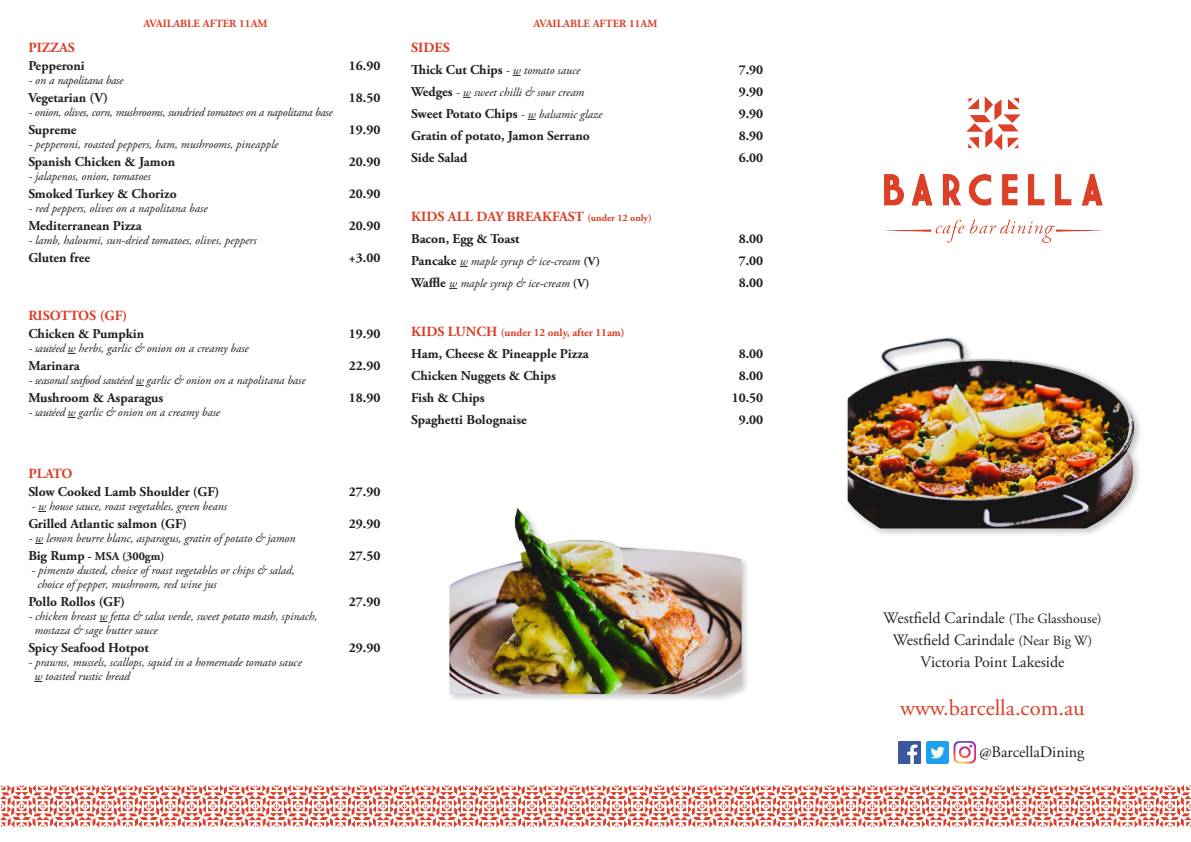
<style>
.page{position:relative;width:1191px;height:842px;background:#fff}
.page>*{position:absolute;margin:0;border:0;box-sizing:border-box;transform-origin:0 0}
.t1{font:22.6px "Adobe Garamond Pro";color:#db3f28}
.t2{font:16px/22px "Adobe Garamond Pro";color:#231f20;text-align:center}
.t3{font:700 14px "Adobe Garamond Pro";color:#db3f28}
.t4{font:700 13.5px "Adobe Garamond Pro";color:#231f20}
.t5{font:italic 12px/14px "Adobe Garamond Pro";color:#231f20}
.t6{font:italic 12px "Adobe Garamond Pro";letter-spacing:-.02em;color:#231f20}
.t7{font:700 11px "Adobe Garamond Pro";color:#db3f28}
.s1{font-weight:700;font-style:normal;font-size:13.5px}
.s2{font-weight:700;font-style:normal}
.s3{font-weight:400;font-style:italic;font-size:12px}
.s4{font-size:10px}
.s5{font-size:14px}
</style>
<div class="page">
<img style="left:884px;top:96px;width:218px;height:146px">
<svg style="left:0;top:785px;width:1191px;height:43px"></svg>
<div style="left:844px;top:335px;width:299px;height:202px;background:#231f20;opacity:.25"></div>
<img style="left:847px;top:337px;width:290px;height:191px">
<img style="left:899px;top:742px;width:22px;height:22px">
<img style="left:953px;top:742px;width:22px;height:22px">
<img style="left:926px;top:742px;width:22px;height:22px">
<div style="left:447px;top:506px;width:303px;height:197px;background:#231f20;opacity:.25"></div>
<img style="left:449px;top:508px;width:292px;height:186px">
<p class="t7" style="left:144px;top:17px;width:125px">AVAILABLE AFTER 11AM</p>
<p class="t3" style="left:28px;top:40px;width:48px">PIZZAS</p>
<p class="t4" style="left:28px;top:58px;width:58px">Pepperoni</p>
<p class="t4" style="left:349px;top:58px;width:33px">16.90</p>
<p class="t6" style="left:28px;top:73px;width:96px">- on a napolitana base</p>
<p class="t4" style="left:28px;top:90px;width:81px">Vegetarian (V)</p>
<p class="t4" style="left:349px;top:90px;width:33px">18.50</p>
<p class="t6" style="left:28px;top:105px;width:306px">- onion, olives, corn, mushrooms, sundried tomatoes on a napolitana base</p>
<p class="t4" style="left:28px;top:122px;width:50px">Supreme</p>
<p class="t4" style="left:349px;top:122px;width:33px">19.90</p>
<p class="t5" style="left:28px;top:138px;width:251px">- pepperoni, roasted peppers, ham, mushrooms, pineapple</p>
<p class="t4" style="left:28px;top:154px;width:148px">Spanish Chicken &amp; Jamon</p>
<p class="t4" style="left:349px;top:154px;width:33px">20.90</p>
<p class="t5" style="left:28px;top:170px;width:124px">- jalapenos, onion, tomatoes</p>
<p class="t4" style="left:28px;top:186px;width:150px">Smoked Turkey &amp; Chorizo</p>
<p class="t4" style="left:349px;top:186px;width:33px">20.90</p>
<p class="t5" style="left:28px;top:202px;width:181px">- red peppers, olives on a napolitana base</p>
<p class="t4" style="left:28px;top:218px;width:115px">Mediterranean Pizza</p>
<p class="t4" style="left:349px;top:218px;width:33px">20.90</p>
<p class="t5" style="left:28px;top:234px;width:230px">- lamb, haloumi, sun-dried tomatoes, olives, peppers</p>
<p class="t4" style="left:28px;top:250px;width:63px">Gluten free</p>
<p class="t4" style="left:349px;top:250px;width:33px">+3.00</p>
<p class="t3" style="left:28px;top:308px;width:100px">RISOTTOS (GF)</p>
<p class="t4" style="left:28px;top:326px;width:117px">Chicken &amp; Pumpkin</p>
<p class="t4" style="left:349px;top:326px;width:33px">19.90</p>
<p class="t5" style="left:28px;top:342px;width:222px">- sautéed w herbs, garlic &amp; onion on a creamy base</p>
<p class="t4" style="left:28px;top:358px;width:53px">Marinara</p>
<p class="t4" style="left:349px;top:358px;width:33px">22.90</p>
<p class="t5" style="left:28px;top:374px;width:279px">- seasonal seafood sautéed w garlic &amp; onion on a napolitana base</p>
<p class="t4" style="left:28px;top:390px;width:136px">Mushroom &amp; Asparagus</p>
<p class="t4" style="left:349px;top:390px;width:33px">18.90</p>
<p class="t5" style="left:28px;top:406px;width:193px">- sautéed w garlic &amp; onion on a creamy base</p>
<p class="t3" style="left:28px;top:466px;width:46px">PLATO</p>
<p class="t4" style="left:28px;top:484px;width:193px">Slow Cooked Lamb Shoulder (GF)</p>
<p class="t4" style="left:349px;top:484px;width:33px">27.90</p>
<p class="t5" style="left:31px;top:500px;width:197px">- w house sauce, roast vegetables, green beans</p>
<p class="t4" style="left:28px;top:516px;width:160px">Grilled Atlantic salmon (GF)</p>
<p class="t4" style="left:349px;top:516px;width:33px">29.90</p>
<p class="t5" style="left:28px;top:530px;width:269px;line-height:18px">- w lemon beurre blanc, asparagus, gratin of potato &amp; jamon<br><span class="s1">Big Rump</span> <span class="s2">- MSA (300gm)</span></p>
<p class="t4" style="left:349px;top:548px;width:33px">27.50</p>
<p class="t5" style="left:37px;top:564px;width:259px;text-indent:-6px">- pimento dusted, choice of roast vegetables or chips &amp; salad, choice of pepper, mushroom, red wine jus</p>
<p class="t4" style="left:28px;top:594px;width:98px">Pollo Rollos (GF)</p>
<p class="t4" style="left:349px;top:594px;width:33px">27.90</p>
<p class="t5" style="left:34px;top:610px;width:285px;text-indent:-6px">- chicken breast w fetta &amp; salsa verde, sweet potato mash, spinach, mostaza &amp; sage butter sauce</p>
<p class="t4" style="left:28px;top:640px;width:122px">Spicy Seafood Hotpot</p>
<p class="t4" style="left:349px;top:640px;width:33px">29.90</p>
<p class="t5" style="left:34px;top:656px;width:269px;text-indent:-6px">- prawns, mussels, scallops, squid in a homemade tomato sauce w toasted rustic bread</p>
<p class="t7" style="left:533px;top:17px;width:125px">AVAILABLE AFTER 11AM</p>
<p class="t3" style="left:411px;top:40px;width:40px">SIDES</p>
<p class="t4" style="left:411px;top:62px;width:170px">Thick Cut Chips <span class="s3">- w tomato sauce</span></p>
<p class="t4" style="left:738px;top:62px;width:26px">7.90</p>
<p class="t5" style="left:411px;top:86px;width:175px"><span class="s1">Wedges</span> - w sweet chilli &amp; sour cream</p>
<p class="t4" style="left:738px;top:84px;width:26px">9.90</p>
<p class="t4" style="left:411px;top:106px;width:193px">Sweet Potato Chips <span class="s3">- w balsamic glaze</span></p>
<p class="t4" style="left:738px;top:106px;width:26px">9.90</p>
<p class="t4" style="left:411px;top:128px;width:180px">Gratin of potato, Jamon Serrano</p>
<p class="t4" style="left:738px;top:128px;width:26px">8.90</p>
<p class="t4" style="left:411px;top:150px;width:58px">Side Salad</p>
<p class="t4" style="left:738px;top:150px;width:26px">6.00</p>
<p class="t3" style="left:411px;top:209px;width:242px">KIDS ALL DAY BREAKFAST <span class="s4">(under 12 only)</span></p>
<p class="t4" style="left:411px;top:231px;width:110px">Bacon, Egg &amp; Toast</p>
<p class="t4" style="left:738px;top:231px;width:26px">8.00</p>
<p class="t5" style="left:411px;top:255px;width:190px"><span class="s1">Pancake</span> w maple syrup &amp; ice-cream <span class="s2">(V)</span></p>
<p class="t4" style="left:738px;top:253px;width:26px">7.00</p>
<p class="t5" style="left:411px;top:277px;width:180px"><span class="s1">Waffle</span> w maple syrup &amp; ice-cream <span class="s2">(V)</span></p>
<p class="t4" style="left:738px;top:275px;width:26px">8.00</p>
<p class="t7" style="left:411px;top:326px;width:215px"><span class="s5">KIDS LUNCH</span> (under 12 only, after 11am)</p>
<p class="t4" style="left:411px;top:346px;width:179px">Ham, Cheese &amp; Pineapple Pizza</p>
<p class="t4" style="left:738px;top:346px;width:26px">8.00</p>
<p class="t4" style="left:411px;top:368px;width:146px">Chicken Nuggets &amp; Chips</p>
<p class="t4" style="left:738px;top:368px;width:26px">8.00</p>
<p class="t4" style="left:411px;top:390px;width:75px">Fish &amp; Chips</p>
<p class="t4" style="left:731px;top:390px;width:33px">10.50</p>
<p class="t4" style="left:411px;top:412px;width:117px">Spaghetti Bolognaise</p>
<p class="t4" style="left:738px;top:412px;width:26px">9.00</p>
<h2 class="t2" style="left:883px;top:607px;width:220px">Westfield Carindale <span class="s5">(The Glasshouse)<br></span>Westfield Carindale <span class="s5">(Near Big W)<br></span>Victoria Point Lakeside</h2>
<h1 class="t1" style="left:900px;top:694px;width:186px">www.barcella.com.au</h1>
<h2 class="t2" style="left:979px;top:742px;width:106px">@BarcellaDining</h2>
</div>
